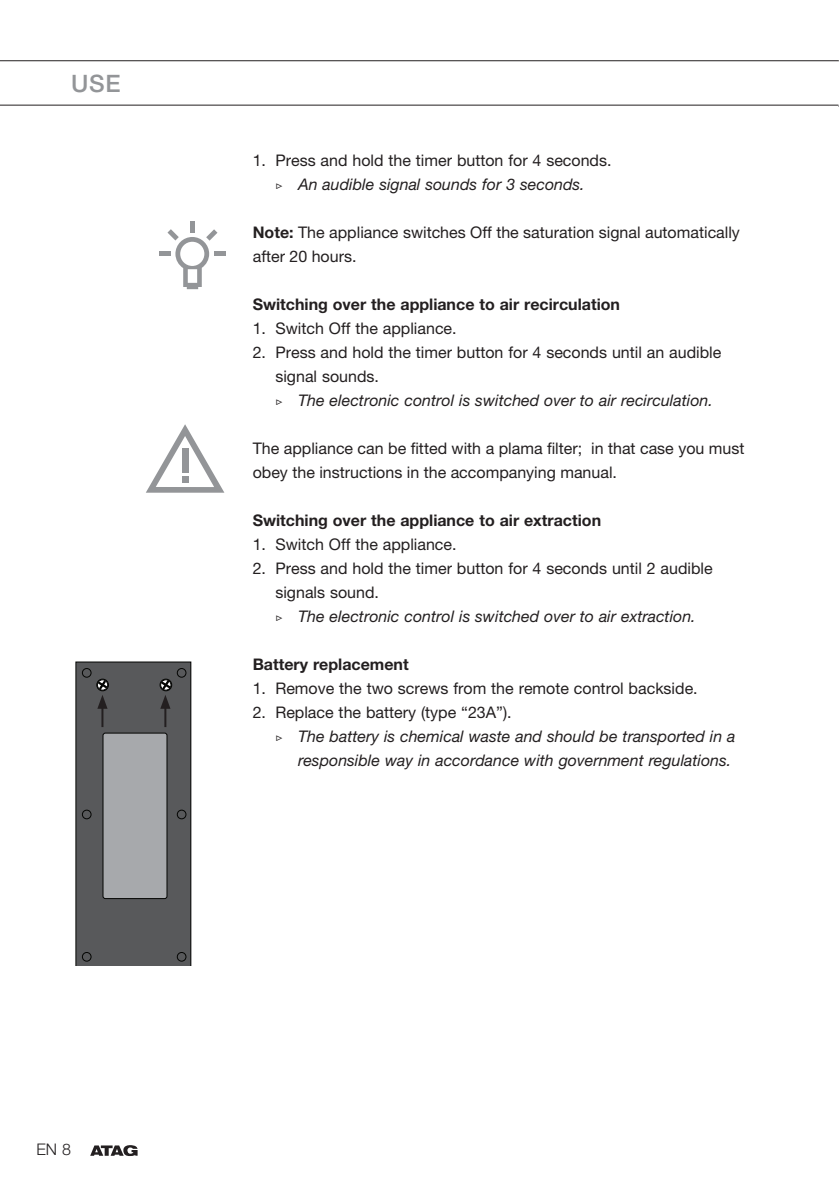
<style>
.page{position:relative;width:839px;height:1190px;background:#fff}
.page>*{position:absolute;margin:0;border:0;box-sizing:border-box;transform-origin:0 0}
.t1{font:500 24px "Helvetica Neue LT Std";color:#939598}
.t2{font:16px/24px "Helvetica Neue LT Std";color:#231f20}
.t3{font:italic 16px "Helvetica Neue LT Std";color:#231f20}
.t4{font:700 16px "Helvetica Neue LT Std";color:#231f20}
.t5{font:300 16px "Helvetica Neue LT Std";color:#231f20}
.s1{font-family:"Garamond Premr Pro"}
.s2{font-style:italic}
.s3{font-weight:700}
.s4{font-family:"Garamond Premr Pro";font-style:normal}
</style>
<div class="page">
<hr style="left:0;top:60px;width:838px;height:1px;background:#231f20">
<hr style="left:0;top:105px;width:838px;height:1px;background:#231f20">
<svg style="left:90px;top:1145px;width:48px;height:10px"></svg>
<div style="left:190px;top:221px;width:5px;height:11px;background:#939598"></div>
<hr style="left:159px;top:251px;width:11px;height:4px;background:#939598">
<div style="left:214px;top:251px;width:11px;height:5px;background:#939598"></div>
<svg style="left:167px;top:229px;width:50px;height:60px"></svg>
<svg style="left:146px;top:424px;width:78px;height:68px"></svg>
<div style="left:182px;top:448px;width:6px;height:24px;background:#939598"></div>
<div style="left:182px;top:476px;width:6px;height:7px;background:#939598"></div>
<svg style="left:76px;top:661px;width:115px;height:304px;background:#6c6d6f"></svg>
<h1 class="t1" style="left:71px;top:69px;width:51px">USE</h1>
<p class="t2" style="left:253px;top:148px;width:360px;text-align:center">1. Press and hold the timer button for 4 seconds. <span class="s1">▷</span> <span class="s2">An audible signal sounds for 3 seconds.</span></p>
<p class="t2" style="left:253px;top:220px;width:489px"><span class="s3">Note:</span> The appliance switches Off the saturation signal automatically after 20 hours.</p>
<p class="t4" style="left:253px;top:294px;width:369px">Switching over the appliance to air recirculation</p>
<p class="t2" style="left:253px;top:316px;width:205px">1. Switch Off the appliance.</p>
<p class="t2" style="left:275px;top:340px;width:447px;text-indent:-23px">2. Press and hold the timer button for 4 seconds until an audible signal sounds.<br><span class="s1">▷</span> <span class="s2">The electronic control is switched over to air recirculation.</span></p>
<p class="t2" style="left:253px;top:436px;width:493px">The appliance can be fitted with a plama filter; in that case you must obey the instructions in the accompanying manual.</p>
<p class="t4" style="left:253px;top:510px;width:350px">Switching over the appliance to air extraction</p>
<p class="t2" style="left:253px;top:532px;width:205px">1. Switch Off the appliance.</p>
<p class="t2" style="left:275px;top:556px;width:439px;text-indent:-23px">2. Press and hold the timer button for 4 seconds until 2 audible signals sound.<br><span class="s1">▷</span> <span class="s2">The electronic control is switched over to air extraction.</span></p>
<p class="t4" style="left:253px;top:654px;width:157px">Battery replacement</p>
<p class="t2" style="left:253px;top:676px;width:446px">1. Remove the two screws from the remote control backside.</p>
<p class="t2" style="left:253px;top:700px;width:260px">2. Replace the battery (type “23A”).</p>
<p class="t3" style="left:275px;top:727px;width:462px"><span class="s4">▷</span> The battery is chemical waste and should be transported in a</p>
<p class="t3" style="left:298px;top:751px;width:435px">responsible way in accordance with government regulations.</p>
<p class="t5" style="left:36px;top:1139px;width:36px">EN 8</p>
</div>
